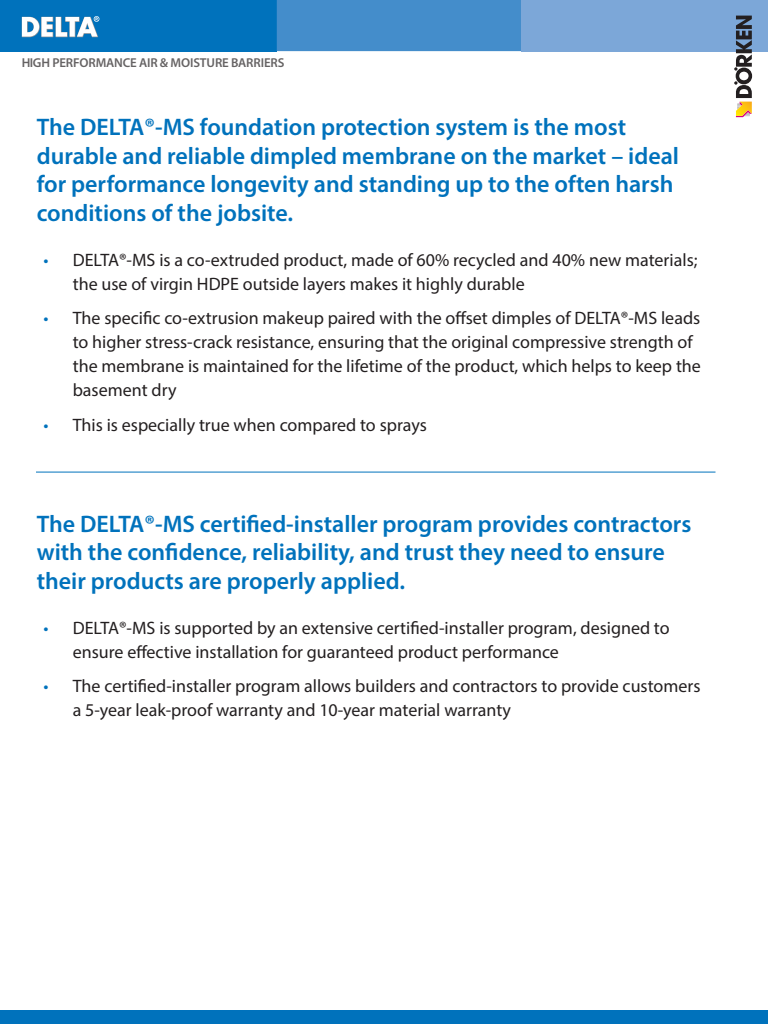
<style>
.page{position:relative;width:768px;height:1024px;background:#fff}
.page>*{position:absolute;margin:0;border:0;box-sizing:border-box;transform-origin:0 0}
.t1{font:600 24px/28.5px "Myriad Pro";color:#0072bc}
.t2{font:18px/24px "Myriad Pro";color:#231f20}
.t3{font:600 12.9px "Myriad Pro";letter-spacing:-.01em;color:#231f20}
.s1{color:#0072bc}
</style>
<div class="page">
<div style="left:0;top:0;width:277px;height:51px;background:#0072bc"></div>
<div style="left:277px;top:0;width:245px;height:51px;background:#448dcb"></div>
<div style="left:522px;top:0;width:246px;height:51px;background:#7ca7d8"></div>
<svg style="left:22px;top:16px;width:77px;height:21px"></svg>
<svg style="left:734px;top:16px;width:18px;height:101px"></svg>
<div style="left:0;top:1010px;width:768px;height:14px;background:#0072bc"></div>
<hr style="left:36px;top:472px;width:680px;height:1px;background:#0072bc">
<p class="t3" style="left:21px;top:55px;width:265px">HIGH PERFORMANCE AIR &amp; MOISTURE BARRIERS</p>
<p class="t1" style="left:37px;top:112px;width:644px">The DELTA®-MS foundation protection system is the most durable and reliable dimpled membrane on the market – ideal for performance longevity and standing up to the often harsh conditions of the jobsite.</p>
<p class="t2" style="left:73px;top:247px;width:626px;text-indent:-29px"><span class="s1">•</span> DELTA®-MS is a co-extruded product, made of 60% recycled and 40% new materials; the use of virgin HDPE outside layers makes it highly durable</p>
<p class="t2" style="left:73px;top:306px;width:630px;text-indent:-29px"><span class="s1">•</span> The specific co-extrusion makeup paired with the offset dimples of DELTA®-MS leads to higher stress-crack resistance, ensuring that the original compressive strength of the membrane is maintained for the lifetime of the product, which helps to keep the basement dry</p>
<p class="t2" style="left:43px;top:412px;width:385px"><span class="s1">•</span> This is especially true when compared to sprays</p>
<p class="t1" style="left:37px;top:509px;width:656px">The DELTA®-MS certified-installer program provides contractors with the confidence, reliability, and trust they need to ensure their products are properly applied.</p>
<p class="t2" style="left:73px;top:616px;width:598px;text-indent:-29px"><span class="s1">•</span> DELTA®-MS is supported by an extensive certified-installer program, designed to ensure effective installation for guaranteed product performance</p>
<p class="t2" style="left:73px;top:674px;width:629px;text-indent:-29px"><span class="s1">•</span> The certified-installer program allows builders and contractors to provide customers a 5-year leak-proof warranty and 10-year material warranty</p>
</div>
